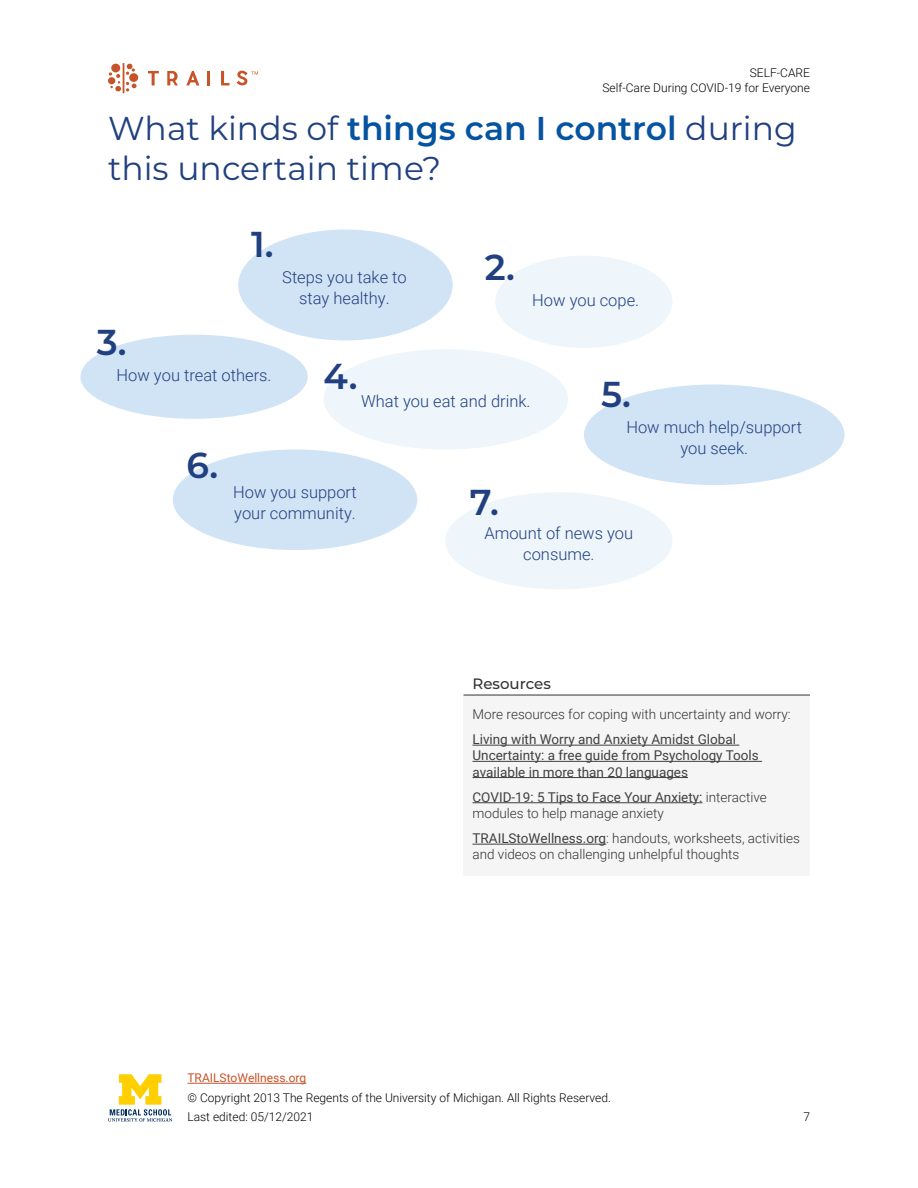
<style>
.page{position:relative;width:918px;height:1188px;background:#fff}
.page>*{position:absolute;margin:0;border:0;box-sizing:border-box;transform-origin:0 0}
.t1{font:600 36px "Montserrat";color:#214080}
.Paragraph_Heading{font:33px/39.6px "Montserrat";color:#214080}
.t2{font:300 16.5px/21px "Roboto";color:#214080;text-align:center}
.Topic_Heading{font:500 15px "Montserrat";color:#333}
.Resource_Body{font:300 13.5px/16.2px "Roboto";color:#333}
.Resource_Body-2{font:13.5px/16.2px "Roboto";color:#404040}
.t3{font:300 12px/14.4px "Roboto";color:#000;text-align:right}
.t4{font:12px "Roboto";color:#c75328}
.s1{font-weight:600;color:#0553a1}
.s2{font-weight:400;color:#404040}
</style>
<div class="page">
<hr style="left:123px;top:63px;width:1px;height:30px;background:#c75328">
<svg style="left:109px;top:64px;width:28px;height:27px"></svg>
<svg style="left:221px;top:71px;width:9px;height:14px"></svg>
<svg style="left:208px;top:71px;width:2px;height:14px"></svg>
<svg style="left:167px;top:71px;width:11px;height:14px"></svg>
<svg style="left:148px;top:71px;width:11px;height:14px"></svg>
<svg style="left:186px;top:71px;width:13px;height:14px"></svg>
<svg style="left:237px;top:71px;width:21px;height:14px"></svg>
<svg style="left:108px;top:1074px;width:64px;height:48px"></svg>
<div style="left:238px;top:230px;width:215px;height:111px;background:#d1e4f6;border-radius:50%"></div>
<div style="left:584px;top:385px;width:261px;height:100px;background:#d1e4f6;border-radius:50%"></div>
<div style="left:445px;top:492px;width:227px;height:97px;background:#eef6fc;border-radius:50%"></div>
<div style="left:495px;top:256px;width:177px;height:92px;background:#eef6fc;border-radius:50%"></div>
<div style="left:324px;top:349px;width:244px;height:100px;background:#eef6fc;border-radius:50%"></div>
<div style="left:80px;top:335px;width:228px;height:84px;background:#d1e4f6;border-radius:50%"></div>
<div style="left:173px;top:449px;width:244px;height:101px;background:#d1e4f6;border-radius:50%"></div>
<div style="left:464px;top:695px;width:346px;height:181px;background:#f5f5f5"></div>
<hr style="left:472px;top:745px;width:267px;height:1px;background:#404040">
<hr style="left:472px;top:761px;width:290px;height:1px;background:#404040">
<hr style="left:472px;top:777px;width:216px;height:1px;background:#404040">
<hr style="left:472px;top:802px;width:231px;height:1px;background:#404040">
<hr style="left:472px;top:844px;width:134px;height:1px;background:#404040">
<hr style="left:464px;top:695px;width:346px;height:1px;background:#333">
<hr style="left:188px;top:1083px;width:118px;height:1px;background:#c75328">
<p class="t3" style="left:602px;top:65px;width:209px">SELF-CARE<br>Self-Care During COVID-19 for Everyone</p>
<h3 class="Paragraph_Heading" style="left:108px;top:107px;width:690px">What kinds of <span class="s1">things can I control</span> during this uncertain time?</h3>
<p class="t1" style="left:251px;top:219px;width:24px">1.</p>
<p class="t2" style="left:282px;top:266px;width:126px">Steps you take to stay healthy.</p>
<p class="t1" style="left:485px;top:242px;width:32px">2.</p>
<p class="t2" style="left:532px;top:289px;width:108px">How you cope.</p>
<p class="t1" style="left:97px;top:317px;width:31px">3.</p>
<p class="t2" style="left:117px;top:364px;width:157px">How you treat others.</p>
<p class="t1" style="left:324px;top:350px;width:35px">4.</p>
<p class="t1" style="left:186px;top:439px;width:33px">6.</p>
<p class="t2" style="left:361px;top:390px;width:171px">What you eat and drink.</p>
<p class="t1" style="left:601px;top:369px;width:31px">5.</p>
<p class="t2" style="left:626px;top:416px;width:177px">How much help/support you seek.</p>
<p class="t2" style="left:233px;top:481px;width:125px;text-align:left">How you support your community.</p>
<p class="t1" style="left:470px;top:477px;width:30px">7.</p>
<p class="t2" style="left:484px;top:522px;width:150px">Amount of news you consume.</p>
<h2 class="Topic_Heading" style="left:472px;top:673px;width:80px">Resources</h2>
<p class="Resource_Body" style="left:472px;top:706px;width:320px">More resources for coping with uncertainty and worry:</p>
<p class="Resource_Body-2" style="left:472px;top:731px;width:288px">Living with Worry and Anxiety Amidst Global<br>Uncertainty: a free guide from Psychology Tools available in more than 20 languages</p>
<p class="Resource_Body" style="left:472px;top:788px;width:296px"><span class="s2">COVID-19: 5 Tips to Face Your Anxiety:</span> interactive modules to help manage anxiety</p>
<p class="Resource_Body" style="left:472px;top:830px;width:329px"><span class="s2">TRAILStoWellness.org</span>: handouts, worksheets, activities and videos on challenging unhelpful thoughts</p>
<p class="t4" style="left:188px;top:1070px;width:120px">TRAILStoWellness.org</p>
<p class="t3" style="left:188px;top:1087px;width:425px;line-height:19.5px;text-align:left">© Copyright 2013 The Regents of the University of Michigan. All Rights Reserved.<br>Last edited: 05/12/2021</p>
<p class="t3" style="left:803px;top:1109px;width:8px">7</p>
</div>
